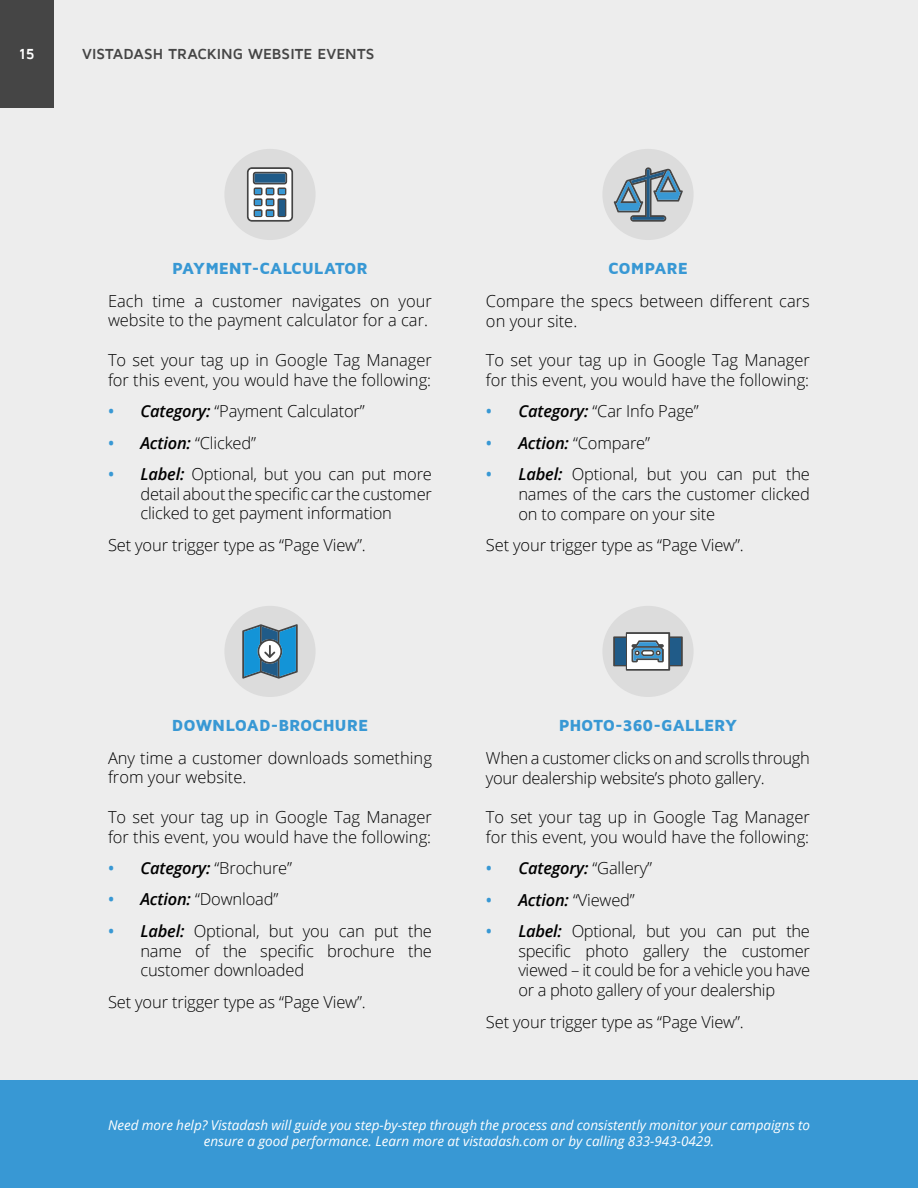
<style>
.page{position:relative;width:918px;height:1188px;background:#ededed}
.page>*{position:absolute;margin:0;border:0;box-sizing:border-box;transform-origin:0 0}
.t1{font:300 16.5px/19.8px "Open Sans";letter-spacing:-.01em;color:#000}
.t2{font:900 16.5px "Maven Pro";letter-spacing:-.01em;color:#3898d4}
.t3{font:italic 600 16.5px "Open Sans";letter-spacing:-.01em;color:#000}
.t4{font:600 16.5px "Open Sans";color:#3898d4}
.t5{font:700 15px "Maven Pro";color:#454545}
.t6{font:700 15px "Maven Pro";color:#fff}
.t7{font:italic 13.5px/16.2px "Open Sans";color:#fff;text-align:center}
.s1{font-weight:600;font-style:italic}
.s2{font-weight:300;font-style:normal}
</style>
<div class="page">
<div style="left:224px;top:149px;width:92px;height:91px;background:#dcdcdc;border-radius:50%"></div>
<div style="left:602px;top:149px;width:92px;height:91px;background:#dcdcdc;border-radius:50%"></div>
<div style="left:224px;top:606px;width:92px;height:91px;background:#dcdcdc;border-radius:50%"></div>
<div style="left:602px;top:606px;width:92px;height:91px;background:#dcdcdc;border-radius:50%"></div>
<svg style="left:614px;top:167px;width:69px;height:55px"></svg>
<svg style="left:242px;top:624px;width:56px;height:55px;background:#5293b6"></svg>
<svg style="left:247px;top:167px;width:46px;height:55px;background:#94a4b0"></svg>
<svg style="left:613px;top:632px;width:70px;height:39px;background:#879cab"></svg>
<div style="left:0;top:1080px;width:918px;height:108px;background:#3898d4"></div>
<div style="left:0;top:0;width:54px;height:108px;background:#454545"></div>
<p class="t6" style="left:19px;top:46px;width:18px">15</p>
<p class="t5" style="left:82px;top:46px;width:294px">VISTADASH TRACKING WEBSITE EVENTS</p>
<p class="t2" style="left:172px;top:260px;width:197px">PAYMENT-CALCULATOR</p>
<p class="t2" style="left:608px;top:260px;width:81px">COMPARE</p>
<p class="t1" style="left:108px;top:290px;width:326px">Each time a customer navigates on your website to the payment calculator for a car.</p>
<p class="t1" style="left:108px;top:350px;width:326px">To set your tag up in Google Tag Manager for this event, you would have the following:</p>
<p class="t4" style="left:108px;top:400px;width:8px">•</p>
<p class="t1" style="left:140px;top:401px;width:226px"><span class="s1">Category:</span> “Payment Calculator”</p>
<p class="t4" style="left:108px;top:431px;width:8px">•</p>
<p class="t1" style="left:140px;top:432px;width:117px"><span class="s1">Action:</span> “Clicked”</p>
<p class="t1" style="left:140px;top:463px;width:293px;text-align:justify"><span class="s1">Label:</span> Optional, but you can put more detail about the specific car the customer clicked to get payment information</p>
<p class="t1" style="left:486px;top:290px;width:326px">Compare the specs between different cars on your site.</p>
<p class="t1" style="left:486px;top:350px;width:326px">To set your tag up in Google Tag Manager for this event, you would have the following:</p>
<p class="t4" style="left:486px;top:400px;width:8px">•</p>
<p class="t1" style="left:518px;top:401px;width:182px"><span class="s1">Category:</span> “Car Info Page”</p>
<p class="t4" style="left:486px;top:431px;width:8px">•</p>
<p class="t1" style="left:518px;top:432px;width:133px"><span class="s1">Action:</span> “Compare”</p>
<p class="t1" style="left:518px;top:464px;width:293px;text-align:justify"><span class="s1">Label:</span> Optional, but you can put the names of the cars the customer clicked on to compare on your site</p>
<p class="t4" style="left:108px;top:463px;width:8px">•</p>
<p class="t4" style="left:486px;top:463px;width:8px">•</p>
<p class="t1" style="left:108px;top:535px;width:259px">Set your trigger type as “Page View”.</p>
<p class="t1" style="left:486px;top:535px;width:259px">Set your trigger type as “Page View”.</p>
<p class="t2" style="left:172px;top:717px;width:198px">DOWNLOAD-BROCHURE</p>
<p class="t2" style="left:559px;top:717px;width:180px">PHOTO-360-GALLERY</p>
<p class="t1" style="left:108px;top:747px;width:326px">Any time a customer downloads something from your website.</p>
<p class="t1" style="left:108px;top:807px;width:326px">To set your tag up in Google Tag Manager for this event, you would have the following:</p>
<p class="t4" style="left:108px;top:857px;width:8px">•</p>
<p class="t1" style="left:140px;top:858px;width:153px"><span class="s1">Category:</span> “Brochure”</p>
<p class="t4" style="left:108px;top:888px;width:8px">•</p>
<p class="t1" style="left:140px;top:889px;width:139px"><span class="s1">Action:</span> “Download”</p>
<p class="t1" style="left:140px;top:920px;width:293px;text-align:justify"><span class="s1">Label:</span> Optional, but you can put the name of the specific brochure the customer downloaded</p>
<p class="t1" style="left:486px;top:747px;width:326px">When a customer clicks on and scrolls through your dealership website’s photo gallery.</p>
<p class="t1" style="left:486px;top:807px;width:326px">To set your tag up in Google Tag Manager for this event, you would have the following:</p>
<p class="t4" style="left:486px;top:857px;width:8px">•</p>
<p class="t3" style="left:518px;top:857px;width:135px">Category: <span class="s2">“Gallery”</span></p>
<p class="t4" style="left:486px;top:888px;width:8px">•</p>
<p class="t1" style="left:518px;top:889px;width:118px"><span class="s1">Action:</span> “Viewed”</p>
<p class="t1" style="left:518px;top:921px;width:293px;text-align:justify"><span class="s1">Label:</span> Optional, but you can put the specific photo gallery the customer viewed – it could be for a vehicle you have or a photo gallery of your dealership</p>
<p class="t4" style="left:108px;top:919px;width:8px">•</p>
<p class="t4" style="left:486px;top:920px;width:8px">•</p>
<p class="t1" style="left:108px;top:992px;width:259px">Set your trigger type as “Page View”.</p>
<p class="t1" style="left:486px;top:1011px;width:259px">Set your trigger type as “Page View”.</p>
<p class="t7" style="left:108px;top:1117px;width:704px">Need more help? Vistadash will guide you step-by-step through the process and consistently monitor your campaigns to ensure a good performance. Learn more at vistadash.com or by calling 833-943-0429.</p>
</div>
